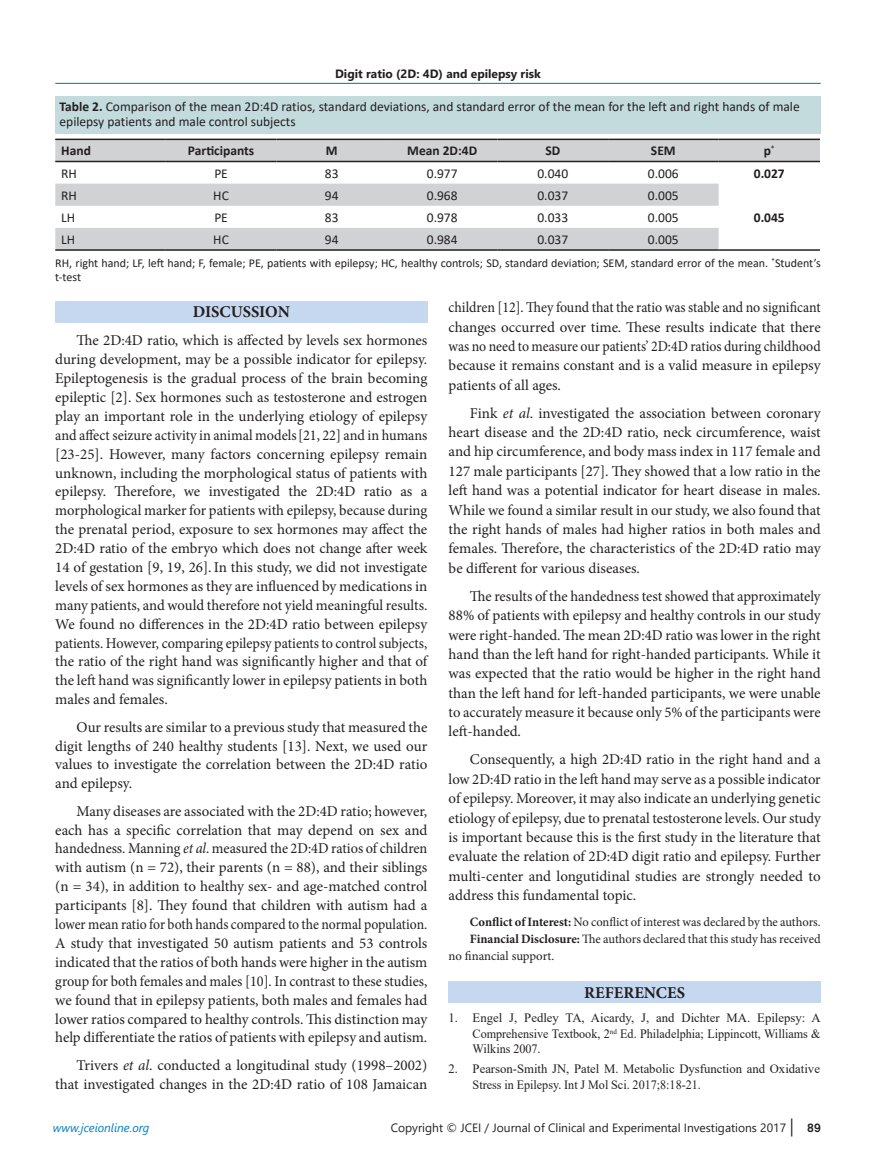
<style>
.page{position:relative;width:876px;height:1174px;background:#fff}
.page>*{position:absolute;margin:0;border:0;box-sizing:border-box;transform-origin:0 0}
.Ara_Başlık_1{font:700 16.5px "Minion Pro";color:#231f20}
.Metin{font:15px/18.9px "Minion Pro";color:#231f20;text-align:justify}
.Metin-2{font:15px/19.4px "Minion Pro";color:#231f20;text-align:justify;scale:.93 1}
.Tablo_yazı{font:13.5px/15.1px "Calibri";color:#231f20}
.t1{font:700 13.5px "Calibri";color:#231f20}
.Kaynaklar{font:12.75px/15.6px "Times New Roman";color:#231f20;text-align:justify}
.Son_metin{font:12.75px/17.1px "Minion Pro";letter-spacing:-.005em;color:#231f20}
.Tablo_Alt_Açıklama{font:12px/13.6px "Calibri";color:#231f20}
.t2{font:12px "Segoe UI";color:#231f20}
.t3{font:700 12px "Segoe UI";color:#231f20}
.t4{font:italic 12px "Segoe UI";color:#007dc3}
.s1{font-weight:700}
.s2{font-style:italic}
.s3{font-family:"Minion Pro";font-size:18px}
.s4{font-family:"Akkurat Pro";font-weight:700}
</style>
<div class="page">
<hr style="left:55px;top:83px;width:766px;height:1px;background:#007dc3">
<div style="left:55px;top:97px;width:766px;height:37px;background:#c4dbdd"></div>
<svg style="left:55px;top:140px;width:765px;height:109px;fill:#d1d2d4"></svg>
<hr style="left:55px;top:139px;width:111px;height:1px;background:#231f20">
<hr style="left:166px;top:139px;width:110px;height:1px;background:#231f20">
<hr style="left:276px;top:139px;width:111px;height:1px;background:#231f20">
<hr style="left:387px;top:139px;width:110px;height:1px;background:#231f20">
<hr style="left:497px;top:139px;width:111px;height:1px;background:#231f20">
<hr style="left:608px;top:139px;width:111px;height:1px;background:#231f20">
<hr style="left:719px;top:139px;width:101px;height:1px;background:#231f20">
<hr style="left:55px;top:161px;width:111px;height:1px;background:#231f20">
<hr style="left:166px;top:161px;width:110px;height:1px;background:#231f20">
<hr style="left:276px;top:161px;width:111px;height:1px;background:#231f20">
<hr style="left:387px;top:161px;width:110px;height:1px;background:#231f20">
<hr style="left:497px;top:161px;width:111px;height:1px;background:#231f20">
<hr style="left:608px;top:161px;width:111px;height:1px;background:#231f20">
<hr style="left:719px;top:161px;width:101px;height:1px;background:#231f20">
<hr style="left:719px;top:249px;width:101px;height:2px;background:#231f20">
<hr style="left:55px;top:249px;width:111px;height:2px;background:#231f20">
<hr style="left:166px;top:249px;width:110px;height:2px;background:#231f20">
<hr style="left:276px;top:249px;width:111px;height:2px;background:#231f20">
<hr style="left:387px;top:249px;width:110px;height:2px;background:#231f20">
<hr style="left:497px;top:249px;width:111px;height:2px;background:#231f20">
<hr style="left:608px;top:249px;width:111px;height:2px;background:#231f20">
<div style="left:55px;top:301px;width:372px;height:21px;background:#c6d8ef"></div>
<div style="left:449px;top:981px;width:372px;height:21px;background:#c6d8ef"></div>
<p class="t3" style="left:335px;top:62px;width:207px">Digit ratio (2D: 4D) and epilepsy risk</p>
<p class="Tablo_yazı" style="left:60px;top:99px;width:742px"><span class="s1">Table 2.</span> Comparison of the mean 2D:4D ratios, standard deviations, and standard error of the mean for the left and right hands of male epilepsy patients and male control subjects</p>
<p class="t1" style="left:61px;top:141px;width:31px">Hand</p>
<p class="t1" style="left:188px;top:141px;width:68px">Participants</p>
<p class="t1" style="left:326px;top:141px;width:13px">M</p>
<p class="t1" style="left:407px;top:141px;width:71px">Mean 2D:4D</p>
<p class="t1" style="left:545px;top:141px;width:16px">SD</p>
<p class="t1" style="left:651px;top:141px;width:26px">SEM</p>
<p class="t1" style="left:764px;top:141px;width:13px">p<sup>*</sup></p>
<p class="Tablo_yazı" style="left:61px;top:165px;width:17px">RH</p>
<p class="Tablo_yazı" style="left:214px;top:165px;width:15px">PE</p>
<p class="Tablo_yazı" style="left:325px;top:165px;width:15px">83</p>
<p class="Tablo_yazı" style="left:427px;top:165px;width:32px">0.977</p>
<p class="Tablo_yazı" style="left:537px;top:165px;width:32px">0.040</p>
<p class="Tablo_yazı" style="left:648px;top:165px;width:32px">0.006</p>
<p class="t1" style="left:754px;top:164px;width:32px">0.027</p>
<p class="Tablo_yazı" style="left:61px;top:187px;width:17px">RH</p>
<p class="Tablo_yazı" style="left:213px;top:187px;width:17px">HC</p>
<p class="Tablo_yazı" style="left:325px;top:187px;width:15px">94</p>
<p class="Tablo_yazı" style="left:427px;top:187px;width:32px">0.968</p>
<p class="Tablo_yazı" style="left:537px;top:187px;width:32px">0.037</p>
<p class="Tablo_yazı" style="left:648px;top:187px;width:32px">0.005</p>
<p class="Tablo_yazı" style="left:61px;top:209px;width:16px">LH</p>
<p class="Tablo_yazı" style="left:214px;top:209px;width:15px">PE</p>
<p class="Tablo_yazı" style="left:325px;top:209px;width:15px">83</p>
<p class="Tablo_yazı" style="left:427px;top:209px;width:32px">0.978</p>
<p class="Tablo_yazı" style="left:537px;top:209px;width:32px">0.033</p>
<p class="Tablo_yazı" style="left:648px;top:209px;width:32px">0.005</p>
<p class="t1" style="left:754px;top:208px;width:32px">0.045</p>
<p class="Tablo_yazı" style="left:61px;top:232px;width:16px">LH</p>
<p class="Tablo_yazı" style="left:213px;top:232px;width:17px">HC</p>
<p class="Tablo_yazı" style="left:325px;top:232px;width:15px">94</p>
<p class="Tablo_yazı" style="left:427px;top:232px;width:32px">0.984</p>
<p class="Tablo_yazı" style="left:537px;top:232px;width:32px">0.037</p>
<p class="Tablo_yazı" style="left:648px;top:232px;width:32px">0.005</p>
<p class="Tablo_Alt_Açıklama" style="left:55px;top:256px;width:767px">RH, right hand; LF, left hand; F, female; PE, patients with epilepsy; HC, healthy controls; SD, standard deviation; SEM, standard error of the mean. <sup>*</sup>Student’s t-test</p>
<p class="Ara_Başlık_1" style="left:193px;top:300px;width:99px">DISCUSSION</p>
<p class="Metin" style="left:55px;top:331px;width:374px;text-indent:21px">The 2D:4D ratio, which is affected by levels sex hormones during development, may be a possible indicator for epilepsy.<br>Epileptogenesis is the gradual process of the brain becoming epileptic [2]. Sex hormones such as testosterone and estrogen play an important role in the underlying etiology of epilepsy and affect seizure activity in animal models[21, 22] and in humans [23-25]. However, many factors concerning epilepsy remain unknown, including the morphological status of patients with epilepsy. Therefore, we investigated the 2D:4D ratio as a morphological marker for patients with epilepsy, because during the prenatal period, exposure to sex hormones may affect the 2D:4D ratio of the embryo which does not change after week 14 of gestation [9, 19, 26].In this study, we did not investigate levels of sex hormones as they are influenced by medications in many patients, and would therefore not yield meaningful results.<br>We found no differences in the 2D:4D ratio between epilepsy patients. However, comparing epilepsy patients to control subjects, the ratio of the right hand was significantly higher and that of the left hand was significantly lower in epilepsy patients in both males and females.</p>
<p class="Metin" style="left:55px;top:717px;width:374px;text-indent:21px">Our results are similar to a previous study that measured the digit lengths of 240 healthy students [13]. Next, we used our values to investigate the correlation between the 2D:4D ratio and epilepsy.</p>
<p class="Metin" style="left:55px;top:801px;width:374px;text-indent:21px">Many diseases are associated with the 2D:4D ratio; however, each has a specific correlation that may depend on sex and handedness. Manning <span class="s2">et al</span>. measured the 2D:4D ratios of children with autism (n = 72), their parents (n = 88), and their siblings (n = 34), in addition to healthy sex- and age-matched control participants [8]. They found that children with autism had a lower mean ratio for both hands compared to the normal population.<br>A study that investigated 50 autism patients and 53 controls indicated that the ratios of both hands were higher in the autism group for both females and males [10]. In contrast to these studies, we found that in epilepsy patients, both males and females had lower ratios compared to healthy controls. This distinction may help differentiate the ratios of patients with epilepsy and autism.</p>
<p class="Metin" style="left:55px;top:1055px;width:374px;text-align:right">Trivers <span class="s2">et al</span>. conducted a longitudinal study (1998–2002) that investigated changes in the 2D:4D ratio of 108 Jamaican</p>
<p class="Metin-2" style="left:449px;top:298px;width:402px">children [12]. They found that the ratio was stable and no significant changes occurred over time. These results indicate that there was no need to measure our patients’ 2D:4D ratios during childhood because it remains constant and is a valid measure in epilepsy patients of all ages.</p>
<p class="Metin" style="left:449px;top:403px;width:374px;line-height:19.4px;text-indent:21px">Fink <span class="s2">et al</span>. investigated the association between coronary heart disease and the 2D:4D ratio, neck circumference, waist and hip circumference, and body mass index in 117 female and 127 male participants [27]. They showed that a low ratio in the left hand was a potential indicator for heart disease in males.<br>While we found a similar result in our study, we also found that the right hands of males had higher ratios in both males and females. Therefore, the characteristics of the 2D:4D ratio may be different for various diseases.</p>
<p class="Metin" style="left:449px;top:586px;width:374px;line-height:19.4px;text-indent:21px">The results of the handedness test showed that approximately 88% of patients with epilepsy and healthy controls in our study were right-handed. The mean 2D:4D ratio was lower in the right hand than the left hand for right-handed participants. While it was expected that the ratio would be higher in the right hand than the left hand for left-handed participants, we were unable to accurately measure it because only 5% of the participants were left-handed.</p>
<p class="Metin" style="left:449px;top:750px;width:374px;line-height:19.4px;text-indent:21px">Consequently, a high 2D:4D ratio in the right hand and a low 2D:4D ratio in the left hand may serve as a possible indicator of epilepsy. Moreover, it may also indicate an underlying genetic etiology of epilepsy, due to prenatal testosterone levels. Our study is important because this is the first study in the literature that evaluate the relation of 2D:4D digit ratio and epilepsy. Further multi-center and longutidinal studies are strongly needed to address this fundamental topic.</p>
<p class="Son_metin" style="left:470px;top:913px;width:352px"><span class="s1">Conflict of Interest:</span> No conflict of interest was declared by the authors.</p>
<p class="Son_metin" style="left:449px;top:930px;width:374px;text-indent:21px"><span class="s1">Financial Disclosure:</span> The authors declared that this study has received no financial support.</p>
<p class="Ara_Başlık_1" style="left:584px;top:981px;width:102px">REFERENCES</p>
<p class="Kaynaklar" style="left:473px;top:1009px;width:350px;text-indent:-24px">1. Engel J, Pedley TA, Aicardy, J, and Dichter MA. Epilepsy: A Comprehensive Textbook, 2<sup>nd</sup> Ed. Philadelphia; Lippincott, Williams &amp; Wilkins 2007.</p>
<p class="Kaynaklar" style="left:473px;top:1060px;width:349px;text-indent:-24px">2. Pearson-Smith JN, Patel M. Metabolic Dysfunction and Oxidative<br>Stress in Epilepsy. Int J Mol Sci. 2017;8:18-21.</p>
<p class="t4" style="left:53px;top:1116px;width:98px">www.jceionline.org</p>
<p class="t2" style="left:391px;top:1116px;width:432px">Copyright © JCEI / Journal of Clinical and Experimental Investigations 2017 <span class="s3">|</span> <span class="s4">89</span></p>
</div>
